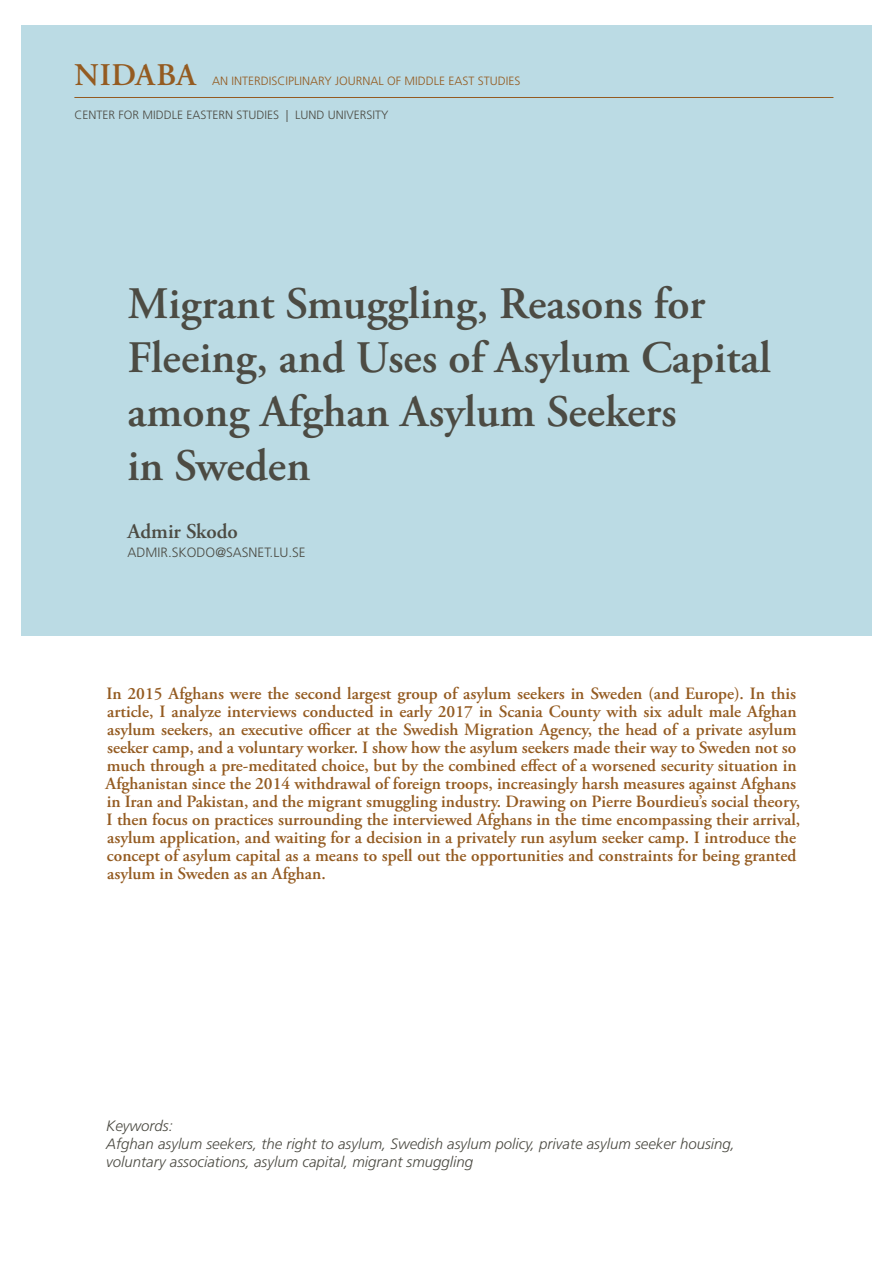
<style>
.page{position:relative;width:893px;height:1263px;background:#fff}
.page>*{position:absolute;margin:0;border:0;box-sizing:border-box;transform-origin:0 0}
.t1{font:600 45px "Adobe Garamond Pro";color:#4c4b43}
.Nidaba_header{font:600 31.5px "Adobe Garamond Pro";letter-spacing:.015em;color:#945b21}
.Author{font:600 21px "Adobe Garamond Pro";color:#4c4b43}
.Abstract{font:600 17.25px/18px "Adobe Garamond Pro";color:#945b21}
.Keywords{font:italic 300 15px "Frutiger LT Std";color:#4c4b43}
.Author_Affiliation_a{font:300 13.5px "Frutiger LT Std";color:#4c4b43}
.Nidaba_header-2{font:300 12px "Frutiger LT Std";color:#945b21}
.Artikel_under_header{font:300 12px "Frutiger LT Std";color:#4c4b43}
</style>
<div class="page">
<div style="left:21px;top:25px;width:851px;height:610px;background:#bbdbe4"></div>
<hr style="left:74px;top:97px;width:759px;height:1px;background:#945b21">
<p class="Nidaba_header" style="left:75px;top:57px;width:123px">NIDABA</p>
<p class="Nidaba_header-2" style="left:212px;top:74px;width:310px">AN INTERDISCIPLINARY JOURNAL OF MIDDLE EAST STUDIES</p>
<p class="Artikel_under_header" style="left:74px;top:108px;width:316px">CENTER FOR MIDDLE EASTERN STUDIES | LUND UNIVERSITY</p>
<p class="t1" style="left:128px;top:277px;width:579px">Migrant Smuggling, Reasons for</p>
<p class="t1" style="left:128px;top:331px;width:645px">Fleeing, and Uses of Asylum Capital</p>
<p class="t1" style="left:128px;top:385px;width:551px">among Afghan Asylum Seekers</p>
<p class="t1" style="left:128px;top:439px;width:184px">in Sweden</p>
<p class="Author" style="left:128px;top:519px;width:112px">Admir Skodo</p>
<p class="Author_Affiliation_a" style="left:128px;top:545px;width:180px">ADMIR.SKODO@SASNET.LU.SE</p>
<p class="Abstract" style="left:106px;top:685px;width:696px">In 2015 Afghans were the second largest group of asylum seekers in Sweden (and Europe). In this article, I analyze interviews conducted in early 2017 in Scania County with six adult male Afghan asylum seekers, an executive officer at the Swedish Migration Agency, the head of a private asylum seeker camp, and a voluntary worker. I show how the asylum seekers made their way to Sweden not so much through a pre-meditated choice, but by the combined effect of a worsened security situation in Afghanistan since the 2014 withdrawal of foreign troops, increasingly harsh measures against Afghans in Iran and Pakistan, and the migrant smuggling industry. Drawing on Pierre Bourdieu’s social theory, I then focus on practices surrounding the interviewed Afghans in the time encompassing their arrival, asylum application, and waiting for a decision in a privately run asylum seeker camp. I introduce the concept of asylum capital as a means to spell out the opportunities and constraints for being granted asylum in Sweden as an Afghan.</p>
<p class="Keywords" style="left:106px;top:1117px;width:68px">Keywords:</p>
<p class="Keywords" style="left:106px;top:1135px;width:630px">Afghan asylum seekers, the right to asylum, Swedish asylum policy, private asylum seeker housing,</p>
<p class="Keywords" style="left:106px;top:1153px;width:368px">voluntary associations, asylum capital, migrant smuggling</p>
</div>
